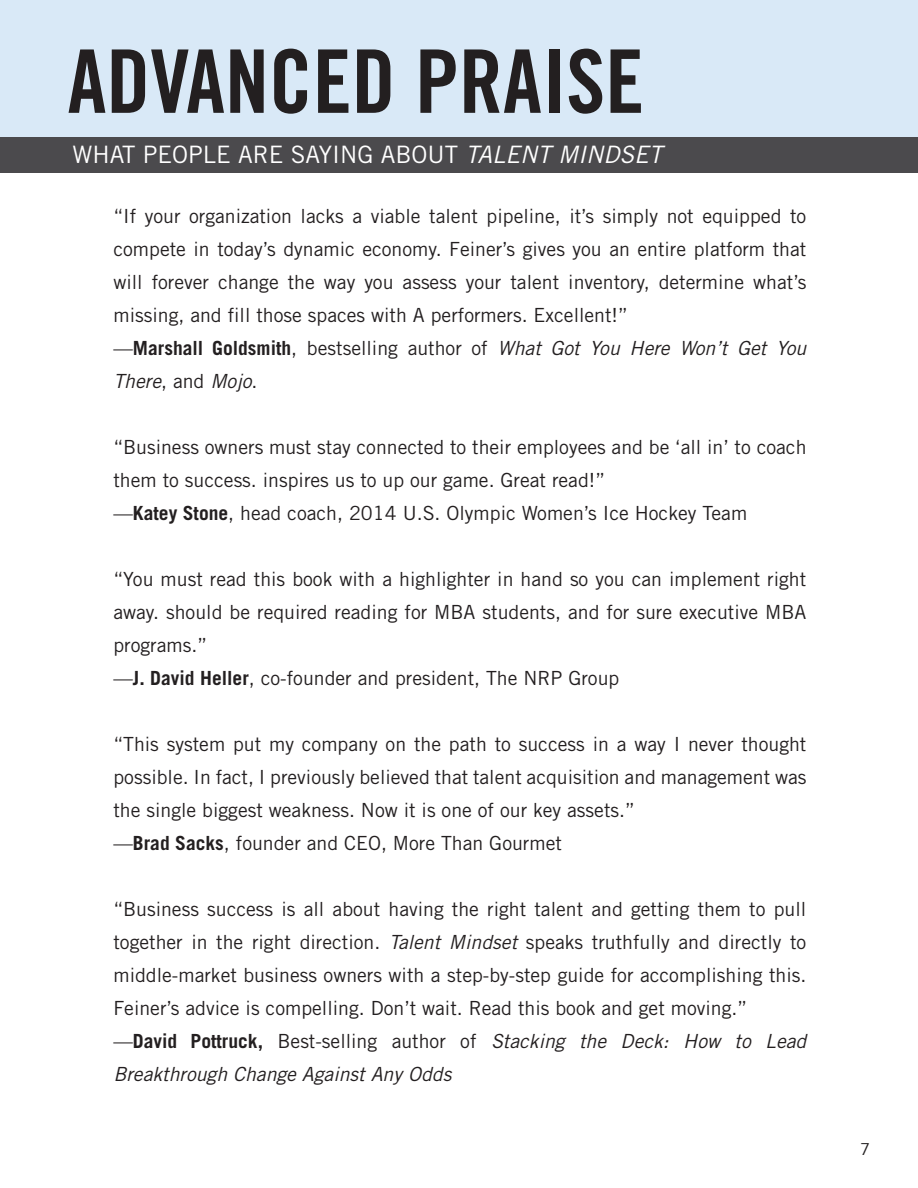
<style>
.page{position:relative;width:918px;height:1188px;background:#fff}
.page>*{position:absolute;margin:0;border:0;box-sizing:border-box;transform-origin:0 0}
.t1{font:87.75px "Trade Gothic Bold Cond Twenty";color:#231f20}
.t2{font:24px "Trade Gothic";color:#fff}
.t3{font:19.5px/33px "Trade Gothic";color:#231f20}
.t4{font:16.5px "Trade Gothic";color:#231f20}
.s1{font-style:italic}
.s2{font-weight:700}
</style>
<div class="page">
<div style="left:0;top:0;width:918px;height:137px;background:#d9e9f7"></div>
<div style="left:0;top:137px;width:918px;height:36px;background:#4b4a4d"></div>
<h1 class="t1" style="left:68px;top:28px;width:578px">ADVANCED PRAISE</h1>
<p class="t2" style="left:72px;top:140px;width:591px">WHAT PEOPLE ARE SAYING ABOUT <span class="s1">TALENT MINDSET</span></p>
<p class="t3" style="left:113px;top:199px;width:694px">“If your organization lacks a viable talent pipeline, it’s simply not equipped to compete in today’s dynamic economy. Feiner’s gives you an entire platform that will forever change the way you assess your talent inventory, determine what’s missing, and fill those spaces with A performers. Excellent!”<br>—<span class="s2">Marshall Goldsmith</span>, bestselling author of <span class="s1">What Got You Here Won’t Get You There</span>, and <span class="s1">Mojo</span>.</p>
<p class="t3" style="left:113px;top:430px;width:695px">“Business owners must stay connected to their employees and be ‘all in’ to coach them to success. inspires us to up our game. Great read!”<br>—<span class="s2">Katey Stone</span>, head coach, 2014 U.S. Olympic Women’s Ice Hockey Team</p>
<p class="t3" style="left:113px;top:562px;width:694px">“You must read this book with a highlighter in hand so you can implement right away. should be required reading for MBA students, and for sure executive MBA programs.”<br>—<span class="s2">J. David Heller</span>, co-founder and president, The NRP Group</p>
<p class="t3" style="left:113px;top:727px;width:695px">“This system put my company on the path to success in a way I never thought possible. In fact, I previously believed that talent acquisition and management was the single biggest weakness. Now it is one of our key assets.”<br>—<span class="s2">Brad Sacks</span>, founder and CEO, More Than Gourmet</p>
<p class="t3" style="left:113px;top:892px;width:695px">“Business success is all about having the right talent and getting them to pull together in the right direction. <span class="s1">Talent Mindset</span> speaks truthfully and directly to middle-market business owners with a step-by-step guide for accomplishing this.<br>Feiner’s advice is compelling. Don’t wait. Read this book and get moving.” —<span class="s2">David Pottruck,</span> Best-selling author of <span class="s1">Stacking the Deck: How to Lead Breakthrough Change Against Any Odds</span></p>
<p class="t4" style="left:860px;top:1139px;width:12px">7</p>
</div>
